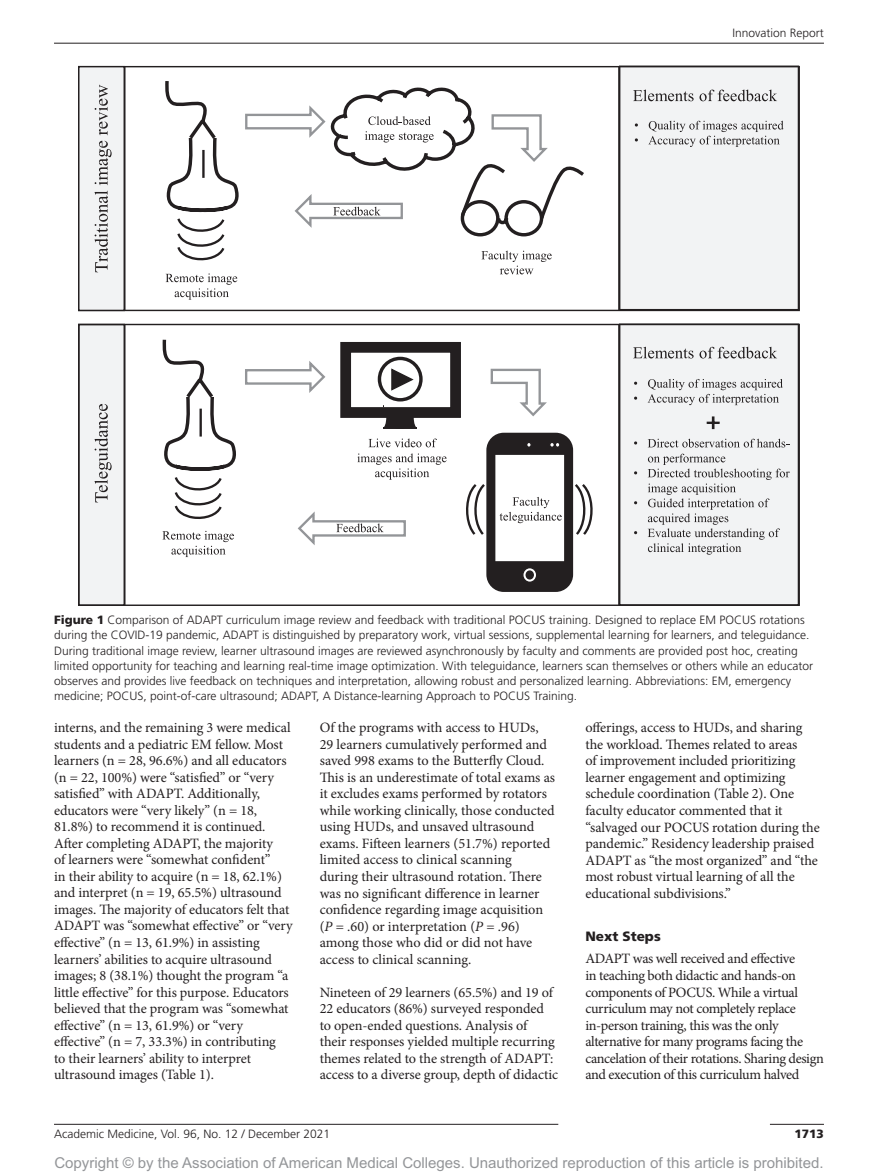
<style>
.page{position:relative;width:878px;height:1175px;background:#fff}
.page>*{position:absolute;margin:0;border:0;box-sizing:border-box;transform-origin:0 0}
.t1{font:15px "Arial MT Std";color:#939598}
.t2{font:14.25px/16.5px "Minion Pro";letter-spacing:-.005em;color:#231f20}
.t3{font:14.25px/16.5px "Minion Pro";letter-spacing:-.025em;color:#231f20}
.t4{font:900 13.5px "Frutiger";color:#231f20}
.t5{font:300 12px/15px "Frutiger LT Std";color:#231f20}
.t6{font:900 12px "Frutiger";color:#231f20}
.s1{font-family:"Frutiger";font-weight:900}
.s2{font-style:italic}
</style>
<div class="page">
<hr style="left:54px;top:43px;width:770px;height:1px;background:#231f20">
<hr style="left:54px;top:1124px;width:504px;height:1px;background:#231f20">
<hr style="left:770px;top:1124px;width:54px;height:1px;background:#231f20">
<div style="left:619px;top:66px;width:179px;height:244px;background:#f2f3f4"></div>
<div style="left:79px;top:67px;width:45px;height:243px;background:#f2f3f4"></div>
<div style="left:78px;top:66px;width:47px;height:245px;border:1px solid #231f20"></div>
<svg style="left:634px;top:123px;width:4px;height:4px"></svg>
<svg style="left:648px;top:121px;width:135px;height:26px"></svg>
<svg style="left:95px;top:85px;width:17px;height:187px"></svg>
<hr style="left:125px;top:67px;width:1px;height:243px;background:#231f20">
<div style="left:619px;top:323px;width:180px;height:282px;background:#f2f3f4;border:1px solid #231f20"></div>
<div style="left:79px;top:324px;width:45px;height:281px;background:#f2f3f4"></div>
<div style="left:78px;top:324px;width:47px;height:282px;border:1px solid #231f20"></div>
<svg style="left:634px;top:396px;width:3px;height:4px"></svg>
<svg style="left:647px;top:379px;width:136px;height:26px"></svg>
<svg style="left:647px;top:439px;width:142px;height:8px"></svg>
<svg style="left:647px;top:453px;width:142px;height:101px"></svg>
<svg style="left:95px;top:404px;width:17px;height:98px"></svg>
<hr style="left:125px;top:324px;width:1px;height:281px;background:#231f20">
<svg style="left:706px;top:416px;width:14px;height:14px"></svg>
<div style="left:492px;top:563px;width:74px;height:22px;background:#231f20;border-radius:4px"></div>
<div style="left:486px;top:433px;width:87px;height:159px;border:9px solid #231f20;border-radius:13px"></div>
<svg style="left:521px;top:568px;width:17px;height:16px"></svg>
<svg style="left:490px;top:561px;width:77px;height:5px"></svg>
<svg style="left:165px;top:81px;width:419px;height:219px"></svg>
<svg style="left:633px;top:90px;width:144px;height:11px"></svg>
<hr style="left:618px;top:67px;width:1px;height:243px;background:#231f20">
<hr style="left:618px;top:324px;width:1px;height:281px;background:#231f20">
<svg style="left:633px;top:347px;width:144px;height:11px"></svg>
<svg style="left:162px;top:339px;width:431px;height:218px"></svg>
<p class="t5" style="left:732px;top:26px;width:93px">Innovation Report</p>
<p class="t5" style="left:54px;top:613px;width:760px"><span class="s1">Figure 1</span> Comparison of ADAPT curriculum image review and feedback with traditional POCUS training. Designed to replace EM POCUS rotations during the COVID-19 pandemic, ADAPT is distinguished by preparatory work, virtual sessions, supplemental learning for learners, and teleguidance.<br>During traditional image review, learner ultrasound images are reviewed asynchronously by faculty and comments are provided post hoc, creating limited opportunity for teaching and learning real-time image optimization. With teleguidance, learners scan themselves or others while an educator observes and provides live feedback on techniques and interpretation, allowing robust and personalized learning. Abbreviations: EM, emergency medicine; POCUS, point-of-care ultrasound; ADAPT, A Distance-learning Approach to POCUS Training.</p>
<p class="t2" style="left:54px;top:719px;width:240px">interns, and the remaining 3 were medical students and a pediatric EM fellow. Most learners (n = 28, 96.6%) and all educators (n = 22, 100%) were “satisfied” or “very satisfied” with ADAPT. Additionally, educators were “very likely” (n = 18, 81.8%) to recommend it is continued.<br>After completing ADAPT, the majority<br>of learners were “somewhat confident”<br>in their ability to acquire (n = 18, 62.1%) and interpret (n = 19, 65.5%) ultrasound images. The majority of educators felt that ADAPT was “somewhat effective” or “very effective” (n = 13, 61.9%) in assisting learners’ abilities to acquire ultrasound images; 8 (38.1%) thought the program “a little effective” for this purpose. Educators believed that the program was “somewhat effective” (n = 13, 61.9%) or “very effective” (n = 7, 33.3%) in contributing<br>to their learners’ ability to interpret ultrasound images (Table 1).</p>
<p class="t2" style="left:320px;top:719px;width:237px">Of the programs with access to HUDs, 29 learners cumulatively performed and saved 998 exams to the Butterfly Cloud.<br>This is an underestimate of total exams as it excludes exams performed by rotators while working clinically, those conducted using HUDs, and unsaved ultrasound exams. Fifteen learners (51.7%) reported limited access to clinical scanning<br>during their ultrasound rotation. There was no significant difference in learner confidence regarding image acquisition (<span class="s2">P</span> = .60) or interpretation (<span class="s2">P</span> = .96) among those who did or did not have access to clinical scanning.</p>
<p class="t2" style="left:320px;top:983px;width:240px">Nineteen of 29 learners (65.5%) and 19 of 22 educators (86%) surveyed responded to open-ended questions. Analysis of<br>their responses yielded multiple recurring themes related to the strength of ADAPT: access to a diverse group, depth of didactic</p>
<p class="t2" style="left:585px;top:719px;width:236px">offerings, access to HUDs, and sharing the workload. Themes related to areas<br>of improvement included prioritizing learner engagement and optimizing schedule coordination (Table 2). One faculty educator commented that it “salvaged our POCUS rotation during the pandemic.” Residency leadership praised ADAPT as “the most organized” and “the most robust virtual learning of all the educational subdivisions.”</p>
<p class="t4" style="left:585px;top:928px;width:77px">Next Steps</p>
<p class="t3" style="left:585px;top:950px;width:240px">ADAPT was well received and effective<br>in teaching both didactic and hands-on components of POCUS. While a virtual curriculum may not completely replace in-person training, this was the only alternative for many programs facing the cancelation of their rotations. Sharing design and execution of this curriculum halved</p>
<p class="t5" style="left:54px;top:1126px;width:278px">Academic Medicine, Vol. 96, No. 12 / December 2021</p>
<p class="t6" style="left:794px;top:1126px;width:31px">1713</p>
<p class="t1" style="left:54px;top:1154px;width:770px">Copyright © by the Association of American Medical Colleges. Unauthorized reproduction of this article is prohibited.</p>
</div>
